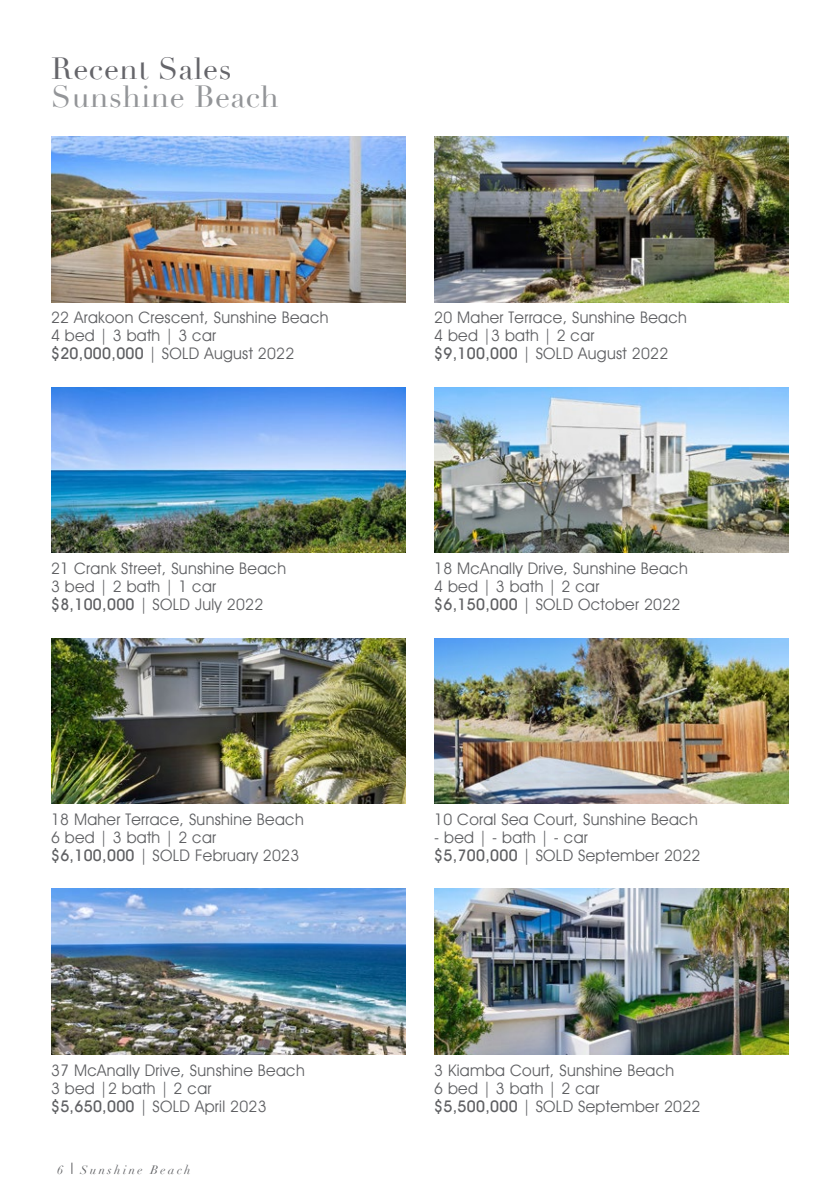
<style>
.page{position:relative;width:840px;height:1191px;background:#fff}
.page>*{position:absolute;margin:0;border:0;box-sizing:border-box;transform-origin:0 0}
.t1{font:30px "Didot";letter-spacing:.02em;color:#939598}
.t2{font:30px "Didot";letter-spacing:.02em;color:#65656a}
.t3{font:16px/18px "Avant Garde IT Cby BT";letter-spacing:.02em;color:#5f6063}
.t4{font:italic 12px "Didot";letter-spacing:.2em;color:#5f6063}
.s1{font-family:"Avant Garde BT Medium"}
</style>
<div class="page">
<svg style="left:71px;top:1162px;width:1px;height:12px"></svg>
<img style="left:434px;top:638px;width:354px;height:166px">
<img style="left:51px;top:889px;width:354px;height:165px">
<img style="left:434px;top:136px;width:354px;height:166px">
<img style="left:434px;top:889px;width:354px;height:165px">
<img style="left:51px;top:136px;width:354px;height:166px">
<img style="left:434px;top:387px;width:354px;height:166px">
<img style="left:51px;top:638px;width:354px;height:166px">
<img style="left:51px;top:387px;width:354px;height:166px">
<h1 class="t2" style="left:51px;top:51px;width:182px">Recent Sales</h1>
<h1 class="t1" style="left:51px;top:79px;width:229px">Sunshine Beach</h1>
<p class="t3" style="left:51px;top:308px;width:279px">22 Arakoon Crescent, Sunshine Beach<br>4 bed | 3 bath | 3 car<br><span class="s1">$20,000,000</span> | SOLD August 2022</p>
<p class="t3" style="left:51px;top:559px;width:236px">21 Crank Street, Sunshine Beach<br>3 bed | 2 bath | 1 car <span class="s1">$8,100,000</span> | SOLD July 2022</p>
<p class="t3" style="left:434px;top:308px;width:254px">20 Maher Terrace, Sunshine Beach<br>4 bed |3 bath | 2 car<br><span class="s1">$9,100,000</span> | SOLD August 2022</p>
<p class="t3" style="left:434px;top:559px;width:255px">18 McAnally Drive, Sunshine Beach<br>4 bed | 3 bath | 2 car<br><span class="s1">$6,150,000</span> | SOLD October 2022</p>
<p class="t3" style="left:51px;top:809px;width:254px">18 Maher Terrace, Sunshine Beach<br>6 bed | 3 bath | 2 car<br><span class="s1">$6,100,000</span> | SOLD February 2023</p>
<p class="t3" style="left:434px;top:809px;width:265px">10 Coral Sea Court, Sunshine Beach</p>
<p class="t3" style="left:434px;top:827px;width:267px">- bed | - bath | - car<br><span class="s1">$5,700,000</span> | SOLD September 2022</p>
<p class="t3" style="left:51px;top:1060px;width:255px">37 McAnally Drive, Sunshine Beach<br>3 bed |2 bath | 2 car<br><span class="s1">$5,650,000</span> | SOLD April 2023</p>
<p class="t4" style="left:57px;top:1162px;width:7px">6</p>
<p class="t4" style="left:80px;top:1162px;width:111px">Sunshine Beach</p>
<p class="t3" style="left:434px;top:1060px;width:267px">3 Kiamba Court, Sunshine Beach<br>6 bed | 3 bath | 2 car<br><span class="s1">$5,500,000</span> | SOLD September 2022</p>
</div>
